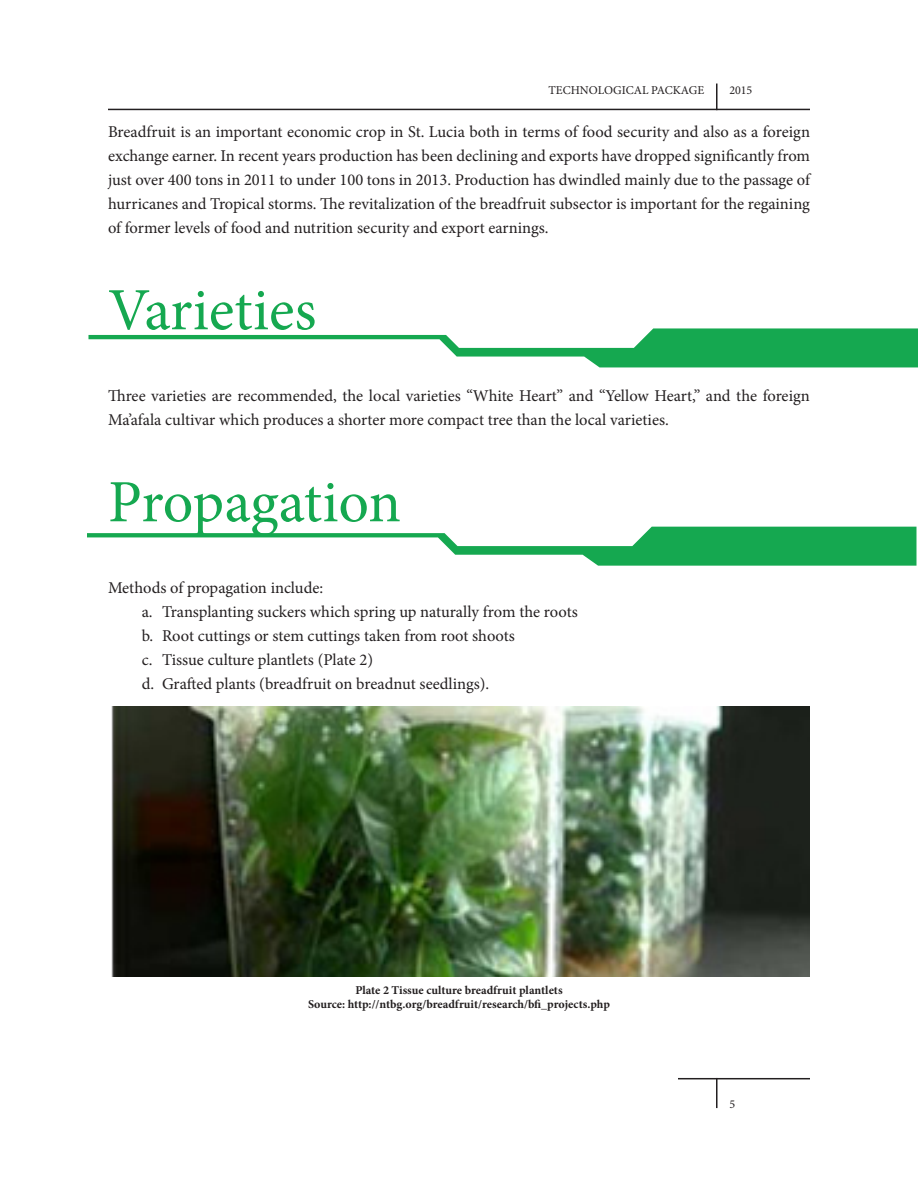
<style>
.page{position:relative;width:918px;height:1188px;background:#fff}
.page>*{position:absolute;margin:0;border:0;box-sizing:border-box;transform-origin:0 0}
.Heading{font:60px "Minion Pro";color:#15a850}
.Paragraph_Style_1{font:16.5px/24px "Minion Pro";color:#231f20;text-align:justify}
.t1{font:700 12px/14.4px "Minion Pro";color:#231f20;text-align:center}
.t2{font:12px "Minion Pro";color:#231f20}
</style>
<div class="page">
<hr style="left:108px;top:109px;width:702px;height:1px;background:#231f20">
<hr style="left:716px;top:84px;width:2px;height:26px;background:#231f20">
<hr style="left:678px;top:1078px;width:132px;height:1px;background:#231f20">
<hr style="left:716px;top:1078px;width:2px;height:30px;background:#231f20">
<svg style="left:88px;top:328px;width:830px;height:39px"></svg>
<svg style="left:87px;top:527px;width:829px;height:39px"></svg>
<img style="left:111px;top:707px;width:699px;height:270px">
<p class="t2" style="left:549px;top:82px;width:157px">TECHNOLOGICAL PACKAGE</p>
<p class="t2" style="left:729px;top:82px;width:25px">2015</p>
<p class="Paragraph_Style_1" style="left:108px;top:120px;width:704px">Breadfruit is an important economic crop in St. Lucia both in terms of food security and also as a foreign exchange earner. In recent years production has been declining and exports have dropped significantly from just over 400 tons in 2011 to under 100 tons in 2013. Production has dwindled mainly due to the passage of hurricanes and Tropical storms. The revitalization of the breadfruit subsector is important for the regaining of former levels of food and nutrition security and export earnings.</p>
<p class="Heading" style="left:108px;top:270px;width:210px">Varieties</p>
<p class="Paragraph_Style_1" style="left:108px;top:384px;width:703px">Three varieties are recommended, the local varieties “White Heart” and “Yellow Heart,” and the foreign<br>Ma’afala cultivar which produces a shorter more compact tree than the local varieties.</p>
<p class="Heading" style="left:108px;top:462px;width:295px">Propagation</p>
<p class="Paragraph_Style_1" style="left:108px;top:576px;width:217px">Methods of propagation include:</p>
<p class="Paragraph_Style_1" style="left:142px;top:600px;width:438px">a. Transplanting suckers which spring up naturally from the roots</p>
<p class="Paragraph_Style_1" style="left:142px;top:624px;width:375px">b. Root cuttings or stem cuttings taken from root shoots</p>
<p class="Paragraph_Style_1" style="left:142px;top:648px;width:233px">c. Tissue culture plantlets (Plate 2)</p>
<p class="Paragraph_Style_1" style="left:142px;top:672px;width:349px">d. Grafted plants (breadfruit on breadnut seedlings).</p>
<p class="t1" style="left:308px;top:982px;width:303px">Plate 2 Tissue culture breadfruit plantlets<br>Source: http://ntbg.org/breadfruit/research/bfi_projects.php</p>
<p class="t2" style="left:729px;top:1096px;width:7px">5</p>
</div>
